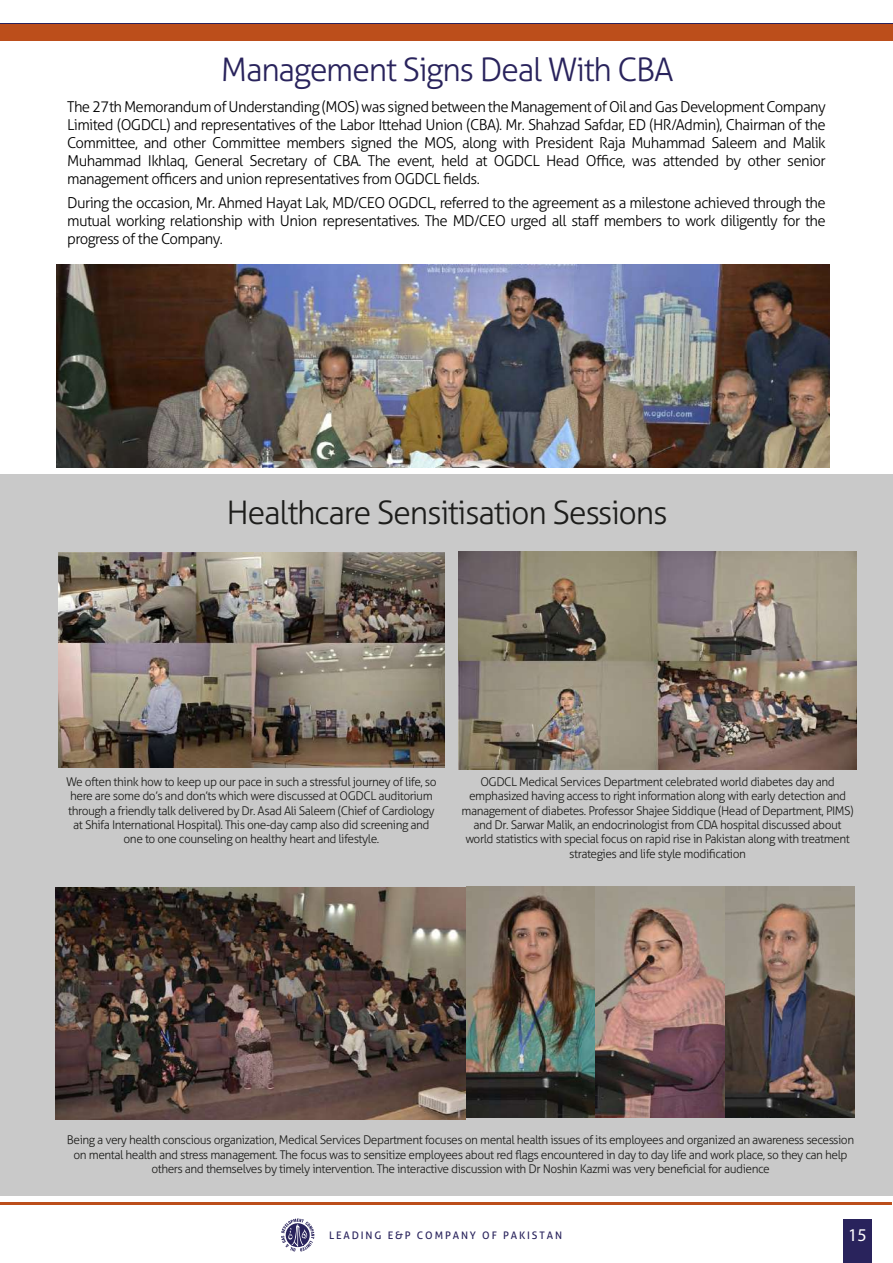
<style>
.page{position:relative;width:893px;height:1263px;background:#fff}
.page>*{position:absolute;margin:0;border:0;box-sizing:border-box;transform-origin:0 0}
.t1{font:300 32.4px "Aller";letter-spacing:-.04em;color:#1d1d1b}
.t2{font:300 32.4px "Aller";letter-spacing:-.04em;color:#29235c}
.t3{font:18px "Myriad Pro";color:#fff}
.t4{font:300 15px/18px "Aller";letter-spacing:-.04em;color:#000;text-align:justify}
.t5{font:300 12px/14.4px "Aller";letter-spacing:-.04em;color:#1d1d1b;text-align:center}
.t6{font:10.35px "Aller";letter-spacing:.18em;color:#29235c}
</style>
<div class="page">
<div style="left:0;top:23px;width:893px;height:18px;background:#bc4e1b"></div>
<hr style="left:0;top:23px;width:893px;height:1px;background:#29235c">
<svg style="left:281px;top:1218px;width:33px;height:33px"></svg>
<hr style="left:1px;top:1202px;width:891px;height:3px;background:#bc4e1b">
<div style="left:843px;top:1219px;width:28px;height:44px;background:#29235c"></div>
<img style="left:56px;top:264px;width:773px;height:204px">
<div style="left:0;top:474px;width:893px;height:721px;background:#c9c9c9"></div>
<img style="left:58px;top:552px;width:387px;height:215px">
<img style="left:458px;top:552px;width:399px;height:218px">
<img style="left:56px;top:888px;width:410px;height:231px">
<img style="left:466px;top:886px;width:389px;height:232px">
<h1 class="t2" style="left:221px;top:50px;width:454px">Management Signs Deal With CBA</h1>
<p class="t4" style="left:67px;top:97px;width:760px">The 27th Memorandum of Understanding (MOS) was signed between the Management of Oil and Gas Development Company Limited (OGDCL) and representatives of the Labor Ittehad Union (CBA). Mr. Shahzad Safdar, ED (HR/Admin), Chairman of the Committee, and other Committee members signed the MOS, along with President Raja Muhammad Saleem and Malik Muhammad Ikhlaq, General Secretary of CBA. The event, held at OGDCL Head Office, was attended by other senior management officers and union representatives from OGDCL fields.</p>
<p class="t4" style="left:67px;top:193px;width:760px">During the occasion, Mr. Ahmed Hayat Lak, MD/CEO OGDCL, referred to the agreement as a milestone achieved through the mutual working relationship with Union representatives. The MD/CEO urged all staff members to work diligently for the progress of the Company.</p>
<h1 class="t1" style="left:226px;top:493px;width:443px">Healthcare Sensitisation Sessions</h1>
<p class="t5" style="left:66px;top:774px;width:372px">We often think how to keep up our pace in such a stressful journey of life, so here are some do’s and don’ts which were discussed at OGDCL auditorium through a friendly talk delivered by Dr. Asad Ali Saleem (Chief of Cardiology at Shifa International Hospital). This one-day camp also did screening and one to one counseling on healthy heart and lifestyle.</p>
<p class="t5" style="left:461px;top:774px;width:394px">OGDCL Medical Services Department celebrated world diabetes day and emphasized having access to right information along with early detection and management of diabetes. Professor Shajee Siddique (Head of Department, PIMS) and Dr. Sarwar Malik, an endocrinologist from CDA hospital discussed about world statistics with special focus on rapid rise in Pakistan along with treatment strategies and life style modification</p>
<p class="t5" style="left:67px;top:1133px;width:789px">Being a very health conscious organization, Medical Services Department focuses on mental health issues of its employees and organized an awareness secession on mental health and stress management. The focus was to sensitize employees about red flags encountered in day to day life and work place, so they can help others and themselves by timely intervention. The interactive discussion with Dr Noshin Kazmi was very beneficial for audience</p>
<p class="t6" style="left:329px;top:1228px;width:235px">LEADING E&amp;P COMPANY OF PAKISTAN</p>
<h2 class="t3" style="left:848px;top:1225px;width:20px">15</h2>
</div>
